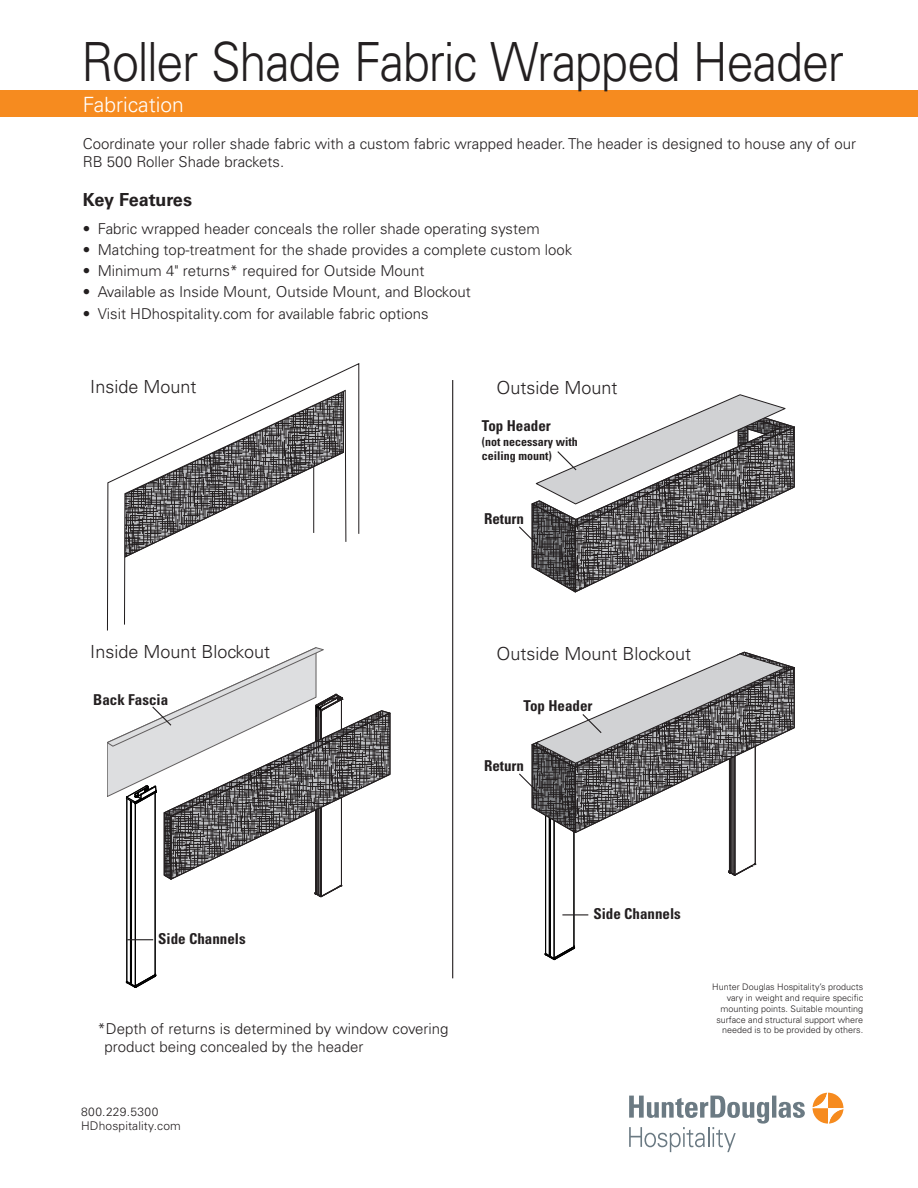
<style>
.page{position:relative;width:918px;height:1188px;background:#fff}
.page>*{position:absolute;margin:0;border:0;box-sizing:border-box;transform-origin:0 0}
.t1{font:300 54px "Univers LT Std";letter-spacing:-.025em;color:#231f20;scale:.9 1}
.t2{font:300 21px "Univers LT Std";color:#fff}
.t3{font:300 18px "Univers LT Std";color:#231f20}
.t4{font:700 18px "Univers LT Std";letter-spacing:-.015em;color:#231f20}
.t5{font:300 15px/18px "Univers LT Std";color:#231f20}
.t6{font:700 condensed 15px "Univers LT Std";color:#231f20}
.t7{font:700 condensed 12px/14.4px "Univers LT Std";color:#231f20}
.t8{font:300 12px "Univers LT Std";letter-spacing:.02em;color:#231f20}
.t9{font:300 12px "Univers LT Std";letter-spacing:.04em;color:#231f20}
.t10{font:300 9px/10.8px "Univers LT Std";color:#231f20;text-align:right}
</style>
<div class="page">
<div style="left:0;top:91px;width:918px;height:26px;background:#f68b1f"></div>
<svg style="left:813px;top:1093px;width:30px;height:31px"></svg>
<svg style="left:629px;top:1096px;width:176px;height:56px"></svg>
<hr style="left:545px;top:769px;width:1px;height:185px;background:#000">
<hr style="left:549px;top:771px;width:1px;height:185px;background:#000">
<hr style="left:550px;top:772px;width:1px;height:185px;background:#000">
<hr style="left:554px;top:774px;width:1px;height:185px;background:#000">
<hr style="left:574px;top:762px;width:1px;height:185px;background:#000">
<svg style="left:545px;top:946px;width:30px;height:14px"></svg>
<hr style="left:127px;top:798px;width:1px;height:184px;background:#000">
<hr style="left:130px;top:800px;width:1px;height:184px;background:#000">
<hr style="left:131px;top:801px;width:1px;height:184px;background:#000">
<hr style="left:135px;top:803px;width:1px;height:184px;background:#000">
<hr style="left:155px;top:792px;width:1px;height:183px;background:#000">
<svg style="left:126px;top:974px;width:30px;height:14px"></svg>
<svg style="left:107px;top:363px;width:252px;height:268px"></svg>
<hr style="left:313px;top:467px;width:1px;height:66px;background:#211d1e">
<svg style="left:127px;top:939px;width:26px;height:1px"></svg>
<svg style="left:519px;top:394px;width:276px;height:199px"></svg>
<svg style="left:107px;top:648px;width:284px;height:249px"></svg>
<svg style="left:519px;top:652px;width:276px;height:224px"></svg>
<svg style="left:562px;top:914px;width:26px;height:1px"></svg>
<hr style="left:452px;top:380px;width:1px;height:598px;background:#231f20">
<p class="t1" style="left:81px;top:29px;width:849px">Roller Shade Fabric Wrapped Header</p>
<p class="t2" style="left:83px;top:92px;width:103px">Fabrication</p>
<p class="t5" style="left:83px;top:135px;width:775px">Coordinate your roller shade fabric with a custom fabric wrapped header. The header is designed to house any of our<br>RB 500 Roller Shade brackets.</p>
<p class="t4" style="left:83px;top:189px;width:111px">Key Features</p>
<p class="t5" style="left:83px;top:220px;width:459px">• Fabric wrapped header conceals the roller shade operating system</p>
<p class="t5" style="left:83px;top:241px;width:491px">• Matching top-treatment for the shade provides a complete custom look</p>
<p class="t5" style="left:83px;top:262px;width:343px">• Minimum 4" returns* required for Outside Mount</p>
<p class="t5" style="left:83px;top:283px;width:389px">• Available as Inside Mount, Outside Mount, and Blockout</p>
<p class="t5" style="left:83px;top:304px;width:347px">• Visit HDhospitality.com for available fabric options</p>
<p class="t3" style="left:90px;top:375px;width:108px">Inside Mount</p>
<p class="t3" style="left:496px;top:377px;width:123px">Outside Mount</p>
<p class="t6" style="left:482px;top:417px;width:70px">Top Header</p>
<p class="t7" style="left:482px;top:434px;width:97px">(not necessary with ceiling mount)</p>
<p class="t6" style="left:484px;top:509px;width:42px">Return</p>
<p class="t3" style="left:90px;top:641px;width:181px">Inside Mount Blockout</p>
<p class="t3" style="left:496px;top:643px;width:196px">Outside Mount Blockout</p>
<p class="t6" style="left:93px;top:690px;width:76px">Back Fascia</p>
<p class="t6" style="left:524px;top:696px;width:70px">Top Header</p>
<p class="t6" style="left:484px;top:756px;width:42px">Return</p>
<p class="t6" style="left:158px;top:929px;width:89px">Side Channels</p>
<p class="t5" style="left:104px;top:1019px;width:346px;text-indent:-7px">*Depth of returns is determined by window covering product being concealed by the header</p>
<p class="t9" style="left:81px;top:1104px;width:79px">800.229.5300</p>
<p class="t8" style="left:81px;top:1119px;width:101px">HDhospitality.com</p>
<p class="t6" style="left:593px;top:904px;width:89px">Side Channels</p>
<p class="t10" style="left:712px;top:982px;width:153px">Hunter Douglas Hospitality’s products vary in weight and require specific mounting points. Suitable mounting surface and structural support where needed is to be provided by others.</p>
</div>
